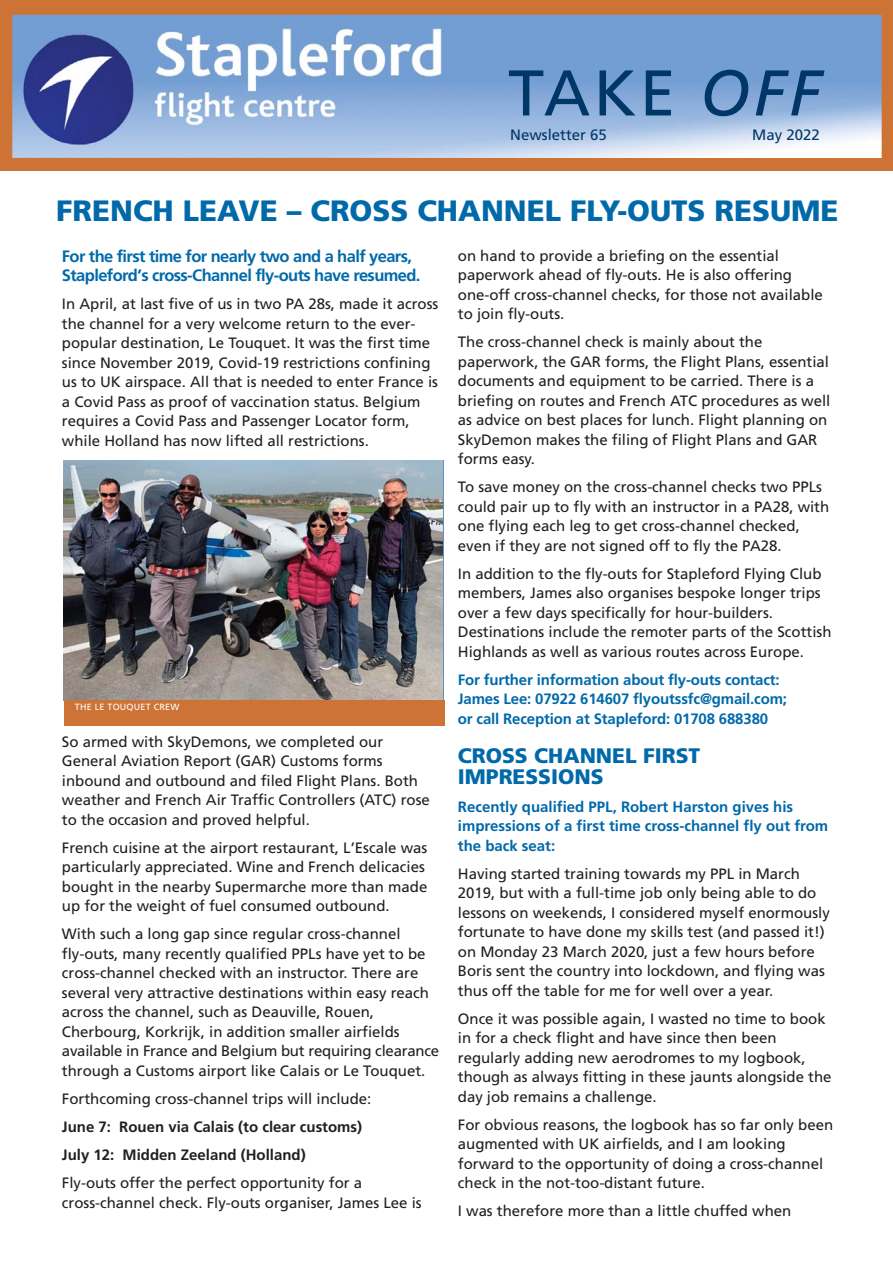
<style>
.page{position:relative;width:893px;height:1263px;background:#fff}
.page>*{position:absolute;margin:0;border:0;box-sizing:border-box;transform-origin:0 0}
.t1{font:64.5px "Frutiger";color:#003768}
.t2{font:900 29.4px "Frutiger";color:#0069aa}
.t3{font:900 21px/20.5px "Frutiger";color:#0069aa}
.t4{font:700 16.5px/19.5px "Frutiger";letter-spacing:-.035em;color:#0069aa}
.t5{font:15px/19.5px "Frutiger";color:#231f20}
.t6{font:700 15px/19.5px "Frutiger";letter-spacing:-.01em;color:#0069aa}
.t7{font:700 15px/28px "Frutiger";color:#231f20}
.t8{font:15px "Frutiger";color:#003768}
.t9{font:9px "Frutiger";letter-spacing:.025em;color:#fff}
.s1{font-style:italic}
</style>
<div class="page">
<img style="left:13px;top:16px;width:867px;height:141px">
<div style="left:0;top:3px;width:893px;height:167px;border:12px solid #cd7335"></div>
<img style="left:64px;top:461px;width:378px;height:239px">
<div style="left:64px;top:700px;width:380px;height:25px;background:#cd7335"></div>
<h1 class="t1" style="left:508px;top:67px;width:314px">TAKE <span class="s1">OFF</span></h1>
<p class="t8" style="left:510px;top:129px;width:98px">Newsletter 65</p>
<p class="t8" style="left:752px;top:129px;width:69px">May 2022</p>
<h2 class="t2" style="left:56px;top:199px;width:784px">FRENCH LEAVE – CROSS CHANNEL FLY-OUTS RESUME</h2>
<p class="t4" style="left:62px;top:248px;width:360px">For the first time for nearly two and a half years,<br>Stapleford’s cross-Channel fly-outs have resumed.</p>
<p class="t5" style="left:62px;top:296px;width:378px">In April, at last five of us in two PA 28s, made it across the channel for a very welcome return to the ever&shy;popular destination, Le Touquet. It was the first time since November 2019, Covid-19 restrictions confining us to UK airspace. All that is needed to enter France is a Covid Pass as proof of vaccination status. Belgium requires a Covid Pass and Passenger Locator form, while Holland has now lifted all restrictions.</p>
<p class="t9" style="left:75px;top:703px;width:106px">THE LE TOUQUET CREW</p>
<p class="t5" style="left:62px;top:733px;width:369px">So armed with SkyDemons, we completed our General Aviation Report (GAR) Customs forms inbound and outbound and filed Flight Plans. Both weather and French Air Traffic Controllers (ATC) rose to the occasion and proved helpful.</p>
<p class="t5" style="left:62px;top:839px;width:367px">French cuisine at the airport restaurant, L’Escale was particularly appreciated. Wine and French delicacies bought in the nearby Supermarche more than made up for the weight of fuel consumed outbound.</p>
<p class="t5" style="left:62px;top:926px;width:379px">With such a long gap since regular cross-channel fly-outs, many recently qualified PPLs have yet to be cross-channel checked with an instructor. There are several very attractive destinations within easy reach across the channel, such as Deauville, Rouen, Cherbourg, Korkrijk, in addition smaller airfields available in France and Belgium but requiring clearance through a Customs airport like Calais or Le Touquet.</p>
<p class="t5" style="left:62px;top:1090px;width:311px">Forthcoming cross-channel trips will include:</p>
<p class="t7" style="left:62px;top:1114px;width:302px">June 7: Rouen via Calais (to clear customs)<br>July 12: Midden Zeeland (Holland)</p>
<p class="t5" style="left:62px;top:1174px;width:361px">Fly-outs offer the perfect opportunity for a cross-channel check. Fly-outs organiser, James Lee is</p>
<p class="t5" style="left:458px;top:247px;width:367px">on hand to provide a briefing on the essential paperwork ahead of fly-outs. He is also offering one-off cross-channel checks, for those not available to join fly-outs.</p>
<p class="t5" style="left:458px;top:333px;width:374px">The cross-channel check is mainly about the paperwork, the GAR forms, the Flight Plans, essential documents and equipment to be carried. There is a briefing on routes and French ATC procedures as well as advice on best places for lunch. Flight planning on SkyDemon makes the filing of Flight Plans and GAR forms easy.</p>
<p class="t5" style="left:458px;top:478px;width:373px">To save money on the cross-channel checks two PPLs could pair up to fly with an instructor in a PA28, with one flying each leg to get cross-channel checked, even if they are not signed off to fly the PA28.</p>
<p class="t5" style="left:458px;top:565px;width:375px">In addition to the fly-outs for Stapleford Flying Club members, James also organises bespoke longer trips over a few days specifically for hour-builders.<br>Destinations include the remoter parts of the Scottish Highlands as well as various routes across Europe.</p>
<p class="t6" style="left:458px;top:671px;width:331px">For further information about fly-outs contact:<br>James Lee: 07922 614607 flyoutssfc@gmail.com; or call Reception at Stapleford: 01708 688380</p>
<h3 class="t3" style="left:458px;top:747px;width:244px">CROSS CHANNEL FIRST<br>IMPRESSIONS</h3>
<p class="t6" style="left:458px;top:798px;width:372px">Recently qualified PPL, Robert Harston gives his impressions of a first time cross-channel fly out from the back seat:</p>
<p class="t5" style="left:458px;top:865px;width:374px">Having started training towards my PPL in March 2019, but with a full-time job only being able to do lessons on weekends, I considered myself enormously fortunate to have done my skills test (and passed it!) on Monday 23 March 2020, just a few hours before Boris sent the country into lockdown, and flying was thus off the table for me for well over a year.</p>
<p class="t5" style="left:458px;top:1010px;width:375px">Once it was possible again, I wasted no time to book in for a check flight and have since then been regularly adding new aerodromes to my logbook, though as always fitting in these jaunts alongside the day job remains a challenge.</p>
<p class="t5" style="left:458px;top:1116px;width:377px">For obvious reasons, the logbook has so far only been augmented with UK airfields, and I am looking forward to the opportunity of doing a cross-channel check in the not-too-distant future.</p>
<p class="t5" style="left:458px;top:1202px;width:335px">I was therefore more than a little chuffed when</p>
</div>
